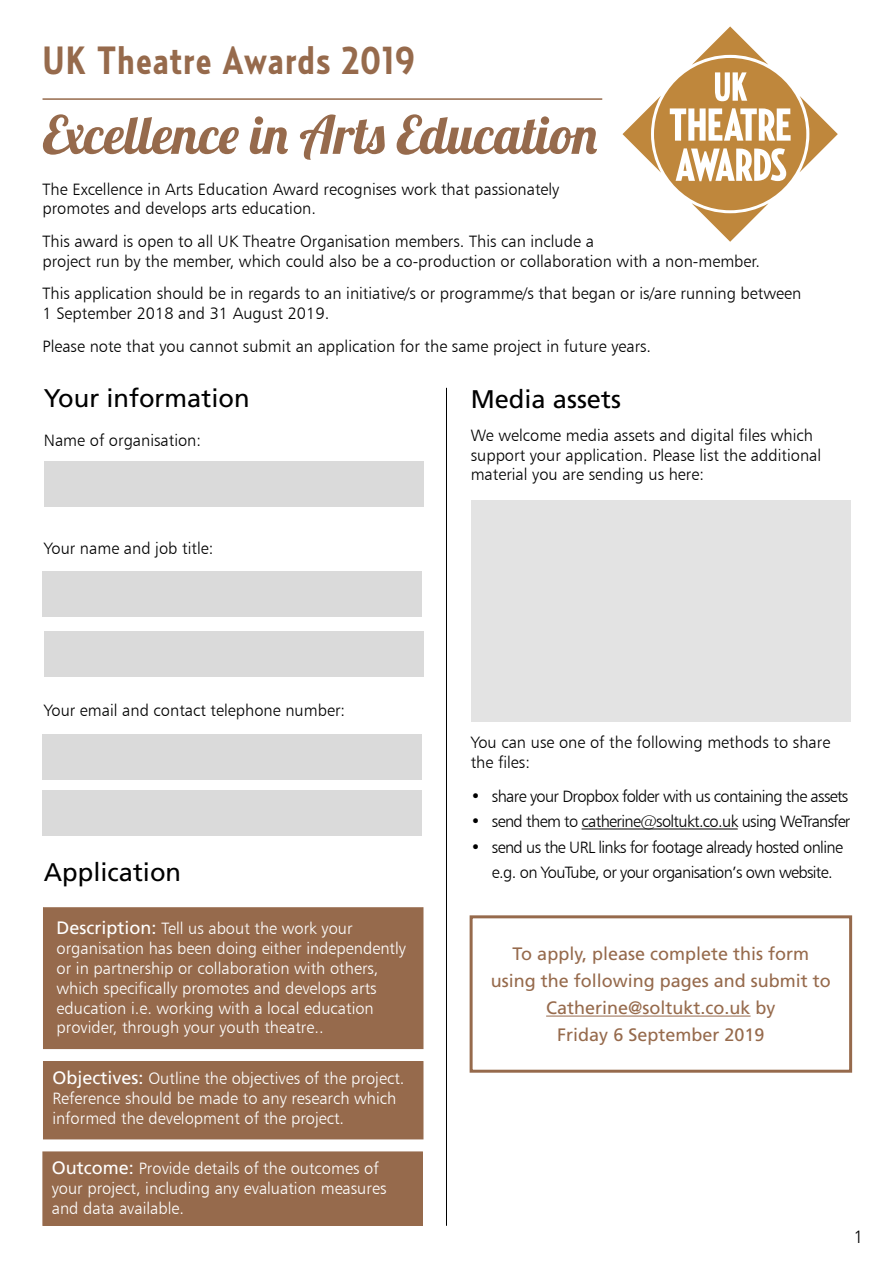
<style>
.page{position:relative;width:893px;height:1263px;background:#fff}
.page>*{position:absolute;margin:0;border:0;box-sizing:border-box;transform-origin:0 0}
.t1{font:52.5px "Lobster 1.4";color:#966a4c}
.t2{font:700 39px "Relay Cond";letter-spacing:.03em;color:#966a4c}
.t3{font:25.5px "Frutiger LT Std";color:#000}
.t4{font:18px/27px "Frutiger LT Std";color:#966a4c;text-align:center}
.t5{font:300 18px "Frutiger";color:#000}
.t6{font:300 16.5px/19.8px "Frutiger";color:#000}
.t7{font:300 16.5px/19.8px "Frutiger";color:#fff}
.t8{font:300 16.5px/25.5px "Frutiger";letter-spacing:-.04em;color:#000}
.s1{font-family:"Frutiger LT Std";font-weight:400;font-size:18px}
</style>
<div class="page">
<svg style="left:622px;top:26px;width:216px;height:216px"></svg>
<div style="left:654px;top:58px;width:152px;height:152px;background:#bf873c;border-radius:50%"></div>
<svg style="left:670px;top:108px;width:121px;height:33px"></svg>
<svg style="left:715px;top:72px;width:32px;height:29px"></svg>
<svg style="left:676px;top:148px;width:110px;height:33px"></svg>
<hr style="left:43px;top:98px;width:559px;height:2px;background:#966a4c">
<div style="left:44px;top:461px;width:379px;height:45px;background:#dadada"></div>
<div style="left:43px;top:572px;width:379px;height:45px;background:#dadada"></div>
<div style="left:44px;top:631px;width:379px;height:45px;background:#dadada"></div>
<div style="left:43px;top:734px;width:379px;height:45px;background:#dadada"></div>
<div style="left:43px;top:791px;width:379px;height:45px;background:#dadada"></div>
<hr style="left:446px;top:388px;width:1px;height:838px;background:#000">
<div style="left:43px;top:908px;width:380px;height:140px;background:#966a4c"></div>
<div style="left:43px;top:907px;width:380px;height:142px;border:1px solid #966a4c"></div>
<div style="left:43px;top:1061px;width:380px;height:78px;background:#966a4c"></div>
<div style="left:43px;top:1152px;width:379px;height:73px;background:#966a4c"></div>
<div style="left:43px;top:1151px;width:380px;height:75px;border:1px solid #966a4c"></div>
<hr style="left:582px;top:829px;width:156px;height:1px;background:#000">
<div style="left:471px;top:500px;width:379px;height:222px;background:#e3e3e3"></div>
<hr style="left:546px;top:1015px;width:205px;height:1px;background:#966a4c">
<div style="left:470px;top:915px;width:382px;height:158px;border:3px solid #966a4c"></div>
<h2 class="t2" style="left:43px;top:36px;width:374px">UK Theatre Awards 2019</h2>
<h1 class="t1" style="left:43px;top:101px;width:556px">Excellence in Arts Education</h1>
<p class="t6" style="left:43px;top:179px;width:518px">The Excellence in Arts Education Award recognises work that passionately promotes and develops arts education.</p>
<p class="t6" style="left:43px;top:231px;width:719px">This award is open to all UK Theatre Organisation members. This can include a<br>project run by the member, which could also be a co-production or collaboration with a non-member.</p>
<p class="t6" style="left:43px;top:283px;width:760px">This application should be in regards to an initiative/s or programme/s that began or is/are running between<br>1 September 2018 and 31 August 2019.</p>
<p class="t6" style="left:43px;top:336px;width:610px">Please note that you cannot submit an application for the same project in future years.</p>
<h3 class="t3" style="left:44px;top:383px;width:207px">Your information</h3>
<p class="t6" style="left:44px;top:430px;width:159px">Name of organisation:</p>
<h3 class="t3" style="left:471px;top:384px;width:152px">Media assets</h3>
<p class="t6" style="left:471px;top:425px;width:352px">We welcome media assets and digital files which support your application. Please list the additional material you are sending us here:</p>
<p class="t6" style="left:44px;top:538px;width:171px">Your name and job title:</p>
<p class="t6" style="left:44px;top:700px;width:303px">Your email and contact telephone number:</p>
<h3 class="t3" style="left:44px;top:857px;width:139px">Application</h3>
<p class="t7" style="left:57px;top:918px;width:351px"><span class="s1">Description:</span> Tell us about the work your organisation has been doing either independently or in partnership or collaboration with others, which specifically promotes and develops arts education i.e. working with a local education provider, through your youth theatre..</p>
<p class="t7" style="left:52px;top:1068px;width:354px"><span class="s1">Objectives:</span> Outline the objectives of the project.<br>Reference should be made to any research which informed the development of the project.</p>
<p class="t7" style="left:52px;top:1158px;width:336px"><span class="s1">Outcome:</span> Provide details of the outcomes of your project, including any evaluation measures and data available.</p>
<p class="t6" style="left:471px;top:732px;width:361px">You can use one of the following methods to share the files:</p>
<p class="t8" style="left:471px;top:783px;width:379px">• share your Dropbox folder with us containing the assets</p>
<p class="t8" style="left:471px;top:808px;width:381px">• send them to catherine@soltukt.co.uk using WeTransfer</p>
<p class="t8" style="left:492px;top:834px;width:353px;text-indent:-21px">• send us the URL links for footage already hosted online e.g. on YouTube, or your organisation’s own website.</p>
<p class="t4" style="left:491px;top:940px;width:342px">To apply, please complete this form using the following pages and submit to<br>Catherine@soltukt.co.uk by<br>Friday 6 September 2019</p>
<p class="t5" style="left:854px;top:1225px;width:12px">1</p>
</div>
